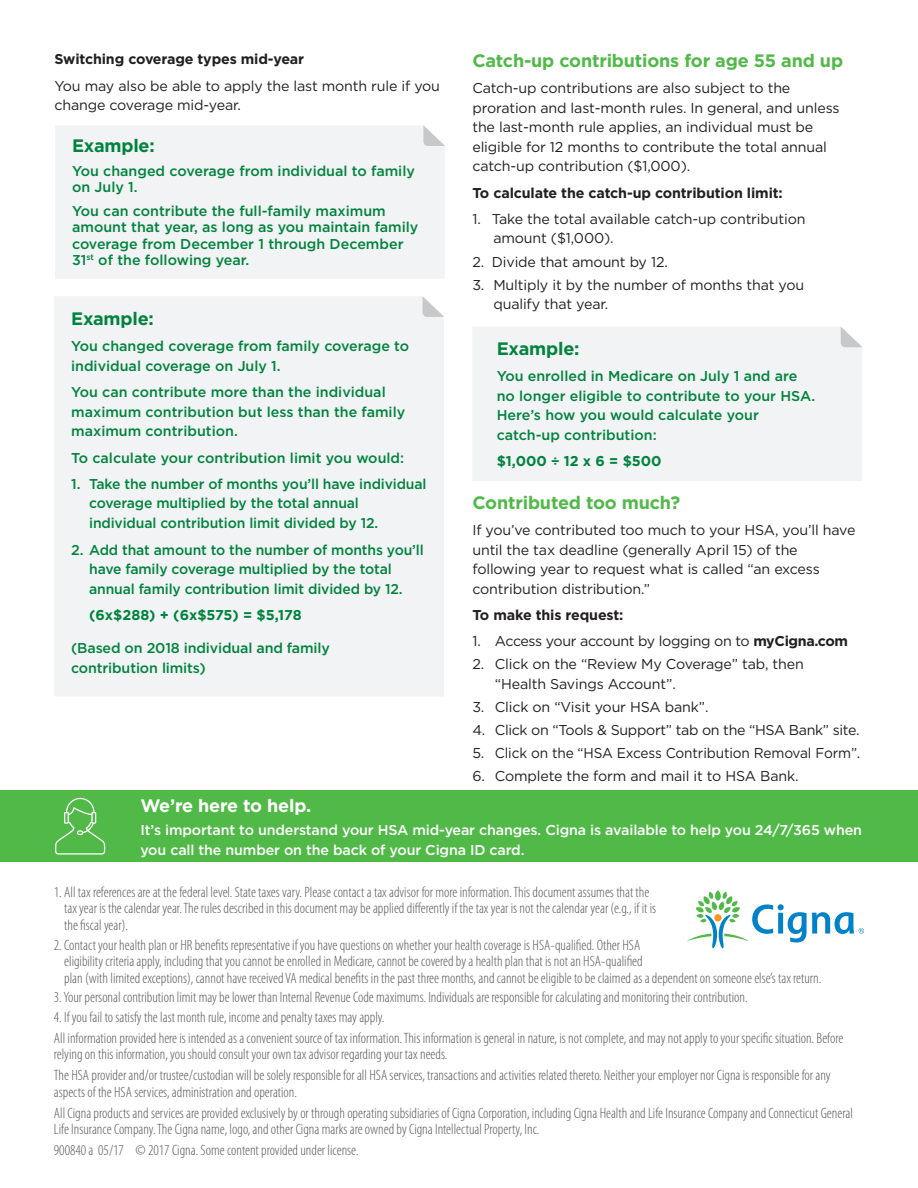
<style>
.page{position:relative;width:918px;height:1188px;background:#fff}
.page>*{position:absolute;margin:0;border:0;box-sizing:border-box;transform-origin:0 0}
.Subhead_body_bold_12{font:700 18px "Gotham";letter-spacing:-.01em;color:#51b948}
.Legal_copy_Cat{font:700 18px "Gotham";letter-spacing:-.01em;color:#00833e}
.Subhead_body_bold_12-2{font:700 18px "Gotham";letter-spacing:-.01em;color:#fff}
.Legal_copy_Cat-2{font:300 condensed 15px/16.5px "Myriad Pro";color:#57585a}
.Body_copy__book_9_5{font:14.25px/19.5px "Gotham";letter-spacing:-.01em;color:#231f20}
.Legal_copy_Cat-3{font:500 14.25px/19.5px "Gotham";color:#00833e}
.Body_copy__book_9_5-2{font:500 14.25px/19.5px "Gotham";letter-spacing:-.01em;color:#fff}
.Body_copy__book_9_5-3{font:700 14.25px "Gotham";letter-spacing:-.01em;color:#231f20}
.Legal_copy_Cat-4{font:700 14.25px "Gotham";color:#00833e}
.Subhead_body_bold_12-3{font:700 14.25px "Gotham";letter-spacing:-.01em;color:#231f20}
.s1{font-family:"Arial"}
.s2{font-weight:700}
</style>
<div class="page">
<div style="left:473px;top:327px;width:389px;height:154px;background:#f2f3f4"></div>
<svg style="left:841px;top:327px;width:21px;height:20px"></svg>
<svg style="left:687px;top:890px;width:177px;height:58px"></svg>
<div style="left:55px;top:126px;width:390px;height:152px;background:#f2f3f4"></div>
<svg style="left:423px;top:125px;width:22px;height:21px"></svg>
<div style="left:54px;top:296px;width:390px;height:400px;background:#f2f3f4"></div>
<svg style="left:423px;top:296px;width:21px;height:21px"></svg>
<div style="left:0;top:791px;width:918px;height:71px;background:#51b948"></div>
<svg style="left:55px;top:798px;width:50px;height:57px"></svg>
<p class="Subhead_body_bold_12-3" style="left:54px;top:50px;width:251px">Switching coverage types mid-year</p>
<p class="Body_copy__book_9_5" style="left:54px;top:76px;width:387px">You may also be able to apply the last month rule if you change coverage mid-year.</p>
<p class="Legal_copy_Cat" style="left:72px;top:134px;width:84px">Example:</p>
<p class="Legal_copy_Cat-3" style="left:72px;top:162px;width:344px;line-height:16.5px">You changed coverage from individual to family on July 1.</p>
<p class="Legal_copy_Cat-3" style="left:72px;top:202px;width:348px;line-height:16.5px">You can contribute the full-family maximum amount that year, as long as you maintain family coverage from December 1 through December 31<sup>st</sup> of the following year.</p>
<p class="Legal_copy_Cat" style="left:71px;top:306px;width:84px">Example:</p>
<p class="Legal_copy_Cat-3" style="left:71px;top:336px;width:340px">You changed coverage from family coverage to individual coverage on July 1.</p>
<p class="Legal_copy_Cat-3" style="left:71px;top:382px;width:336px">You can contribute more than the individual maximum contribution but less than the family maximum contribution.</p>
<p class="Legal_copy_Cat-3" style="left:71px;top:448px;width:334px">To calculate your contribution limit you would:</p>
<p class="Legal_copy_Cat-3" style="left:89px;top:474px;width:339px;text-indent:-18px">1. Take the number of months you’ll have individual coverage multiplied by the total annual individual contribution limit divided by 12.</p>
<p class="Legal_copy_Cat-3" style="left:89px;top:540px;width:336px;text-indent:-18px">2. Add that amount to the number of months you’ll have family coverage multiplied by the total annual family contribution limit divided by 12.</p>
<p class="Legal_copy_Cat-4" style="left:89px;top:606px;width:214px">(6x$288) + (6x$575) = $5,178</p>
<p class="Legal_copy_Cat-3" style="left:71px;top:638px;width:260px">(Based on 2018 individual and family contribution limits)</p>
<p class="Subhead_body_bold_12" style="left:472px;top:49px;width:372px">Catch-up contributions for age 55 and up</p>
<p class="Body_copy__book_9_5" style="left:472px;top:78px;width:369px">Catch-up contributions are also subject to the proration and last-month rules. In general, and unless the last-month rule applies, an individual must be eligible for 12 months to contribute the total annual catch-up contribution ($1,000).</p>
<p class="Body_copy__book_9_5-3" style="left:472px;top:183px;width:312px">To calculate the catch-up contribution limit:</p>
<p class="Body_copy__book_9_5" style="left:493px;top:209px;width:314px;text-indent:-21px">1. Take the total available catch-up contribution amount ($1,000).</p>
<p class="Body_copy__book_9_5" style="left:472px;top:252px;width:197px">2. Divide that amount by 12.</p>
<p class="Body_copy__book_9_5" style="left:493px;top:275px;width:312px;text-indent:-21px">3. Multiply it by the number of months that you qualify that year.</p>
<p class="Legal_copy_Cat" style="left:497px;top:336px;width:84px">Example:</p>
<p class="Legal_copy_Cat-3" style="left:497px;top:366px;width:320px">You enrolled in Medicare on July 1 and are no longer eligible to contribute to your HSA.<br>Here’s how you would calculate your catch-up contribution:</p>
<p class="Legal_copy_Cat-4" style="left:497px;top:452px;width:166px">$1,000 <span class="s1">÷</span> 12 x 6 = $500</p>
<p class="Subhead_body_bold_12" style="left:472px;top:491px;width:209px">Contributed too much?</p>
<p class="Body_copy__book_9_5" style="left:472px;top:520px;width:385px">If you’ve contributed too much to your HSA, you’ll have until the tax deadline (generally April 15) of the following year to request what is called “an excess contribution distribution.”</p>
<p class="Body_copy__book_9_5-3" style="left:472px;top:606px;width:153px">To make this request:</p>
<p class="Body_copy__book_9_5" style="left:472px;top:631px;width:377px">1. Access your account by logging on to <span class="s2">myCigna.com</span></p>
<p class="Body_copy__book_9_5" style="left:495px;top:654px;width:310px;text-indent:-22px">2. Click on the “Review My Coverage” tab, then “Health Savings Account”.</p>
<p class="Body_copy__book_9_5" style="left:472px;top:697px;width:238px">3. Click on “Visit your HSA bank”.</p>
<p class="Body_copy__book_9_5" style="left:472px;top:720px;width:389px">4. Click on “Tools &amp; Support” tab on the “HSA Bank” site.</p>
<p class="Body_copy__book_9_5" style="left:472px;top:743px;width:390px">5. Click on the “HSA Excess Contribution Removal Form”.</p>
<p class="Body_copy__book_9_5" style="left:472px;top:766px;width:328px">6. Complete the form and mail it to HSA Bank.</p>
<p class="Subhead_body_bold_12-2" style="left:140px;top:794px;width:172px">We’re here to help.</p>
<p class="Body_copy__book_9_5-2" style="left:140px;top:820px;width:723px">It’s important to understand your HSA mid-year changes. Cigna is available to help you 24/7/365 when you call the number on the back of your Cigna ID card.</p>
<p class="Legal_copy_Cat-2" style="left:64px;top:884px;width:593px;text-indent:-10px">1. All tax references are at the federal level. State taxes vary. Please contact a tax advisor for more information. This document assumes that the tax year is the calendar year. The rules described in this document may be applied differently if the tax year is not the calendar year (e.g., if it is the fiscal year).</p>
<p class="Legal_copy_Cat-2" style="left:64px;top:937px;width:759px;text-indent:-10px">2. Contact your health plan or HR benefits representative if you have questions on whether your health coverage is HSA-qualified. Other HSA<br>eligibility criteria apply, including that you cannot be enrolled in Medicare, cannot be covered by a health plan that is not an HSA-qualified<br>plan (with limited exceptions), cannot have received VA medical benefits in the past three months, and cannot be eligible to be claimed as a dependent on someone else’s tax return.</p>
<p class="Legal_copy_Cat-2" style="left:54px;top:989px;width:695px">3. Your personal contribution limit may be lower than Internal Revenue Code maximums. Individuals are responsible for calculating and monitoring their contribution.</p>
<p class="Legal_copy_Cat-2" style="left:54px;top:1009px;width:332px">4. If you fail to satisfy the last month rule, income and penalty taxes may apply.</p>
<p class="Legal_copy_Cat-2" style="left:54px;top:1030px;width:791px">All information provided here is intended as a convenient source of tax information. This information is general in nature, is not complete, and may not apply to your specific situation. Before relying on this information, you should consult your own tax advisor regarding your tax needs.</p>
<p class="Legal_copy_Cat-2" style="left:54px;top:1067px;width:778px">The HSA provider and/or trustee/custodian will be solely responsible for all HSA services, transactions and activities related thereto. Neither your employer nor Cigna is responsible for any aspects of the HSA services, administration and operation.</p>
<p class="Legal_copy_Cat-2" style="left:54px;top:1105px;width:801px">All Cigna products and services are provided exclusively by or through operating subsidiaries of Cigna Corporation, including Cigna Health and Life Insurance Company and Connecticut General<br>Life Insurance Company. The Cigna name, logo, and other Cigna marks are owned by Cigna Intellectual Property, Inc.</p>
<p class="Legal_copy_Cat-2" style="left:54px;top:1142px;width:306px">900840 a 05/17 © 2017 Cigna. Some content provided under license.</p>
</div>
